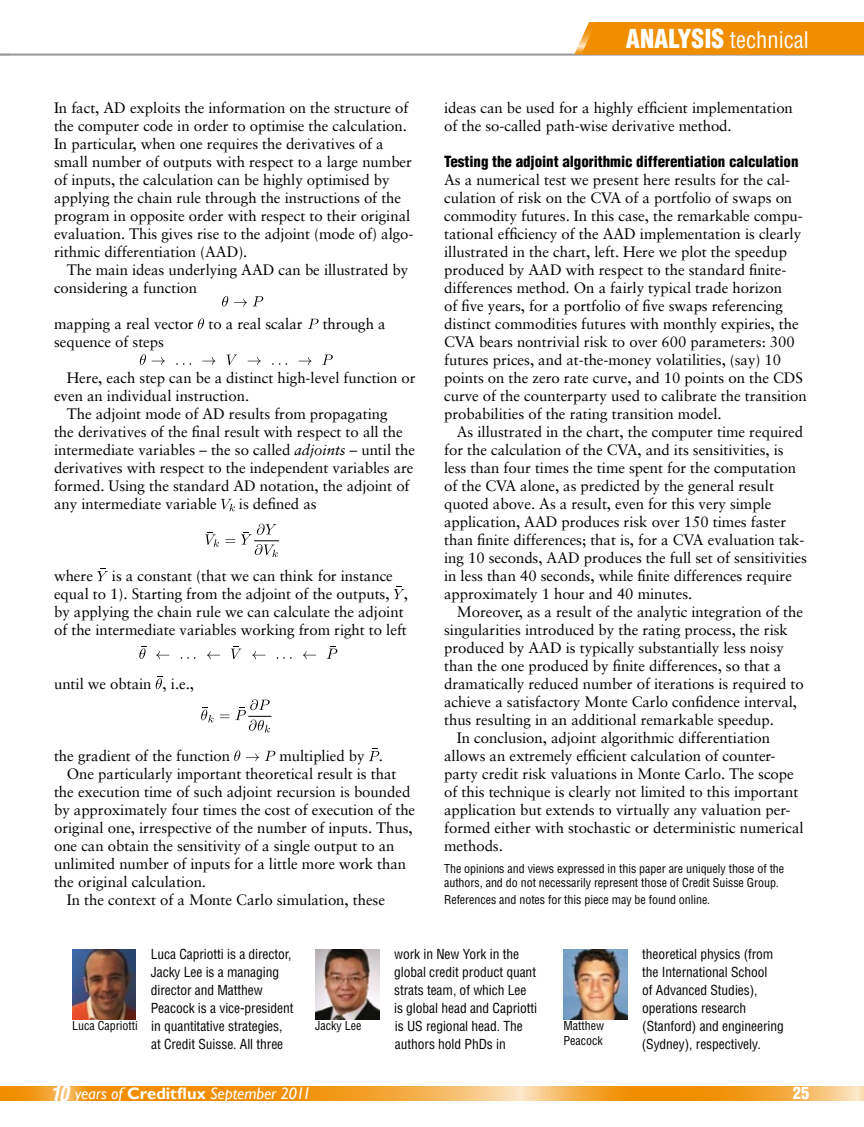
<style>
.page{position:relative;width:864px;height:1127px;background:#fff}
.page>*{position:absolute;margin:0;border:0;box-sizing:border-box;transform-origin:0 0}
.t1{font:condensed 22.5px "Helvetica LT Std";color:#fff}
.t2{font:italic 16.5px "Gill Sans";letter-spacing:-.01em;color:#fff}
.t3{font:900 condensed 16.5px "Helvetica LT Std";color:#fff}
.t4{font:15px/18px "Sabon LT";letter-spacing:-.005em;color:#000}
.t5{font:900 condensed 15px "Helvetica LT Std";letter-spacing:-.005em;color:#000}
.t6{font:condensed 13.5px/18px "Helvetica LT Std";letter-spacing:-.005em;color:#000}
.t7{font:condensed 12px/13.5px "Helvetica LT Std";letter-spacing:-.005em;color:#000}
.s1{font-style:italic}
.s2{font-weight:900;font-size:25.5px}
.s3{font-family:"Helvetica LT Std";font-weight:700;font-stretch:condensed;font-size:20.25px}
.s4{font-weight:700;font-style:normal}
</style>
<div class="page">
<hr style="left:0;top:54px;width:863px;height:1px;background:#9c9d9f">
<svg style="left:574px;top:22px;width:289px;height:32px;background:#f19108"></svg>
<svg style="left:222px;top:296px;width:6px;height:11px"></svg>
<svg style="left:234px;top:296px;width:29px;height:11px"></svg>
<svg style="left:198px;top:318px;width:6px;height:11px"></svg>
<svg style="left:308px;top:319px;width:10px;height:10px"></svg>
<svg style="left:140px;top:354px;width:6px;height:11px"></svg>
<svg style="left:152px;top:357px;width:13px;height:8px"></svg>
<svg style="left:176px;top:363px;width:15px;height:2px"></svg>
<svg style="left:202px;top:357px;width:13px;height:8px"></svg>
<svg style="left:227px;top:355px;width:10px;height:10px"></svg>
<svg style="left:247px;top:357px;width:14px;height:8px"></svg>
<svg style="left:298px;top:357px;width:13px;height:8px"></svg>
<svg style="left:322px;top:355px;width:11px;height:10px"></svg>
<svg style="left:221px;top:499px;width:14px;height:12px"></svg>
<svg style="left:205px;top:532px;width:14px;height:15px"></svg>
<svg style="left:241px;top:524px;width:38px;height:33px"></svg>
<svg style="left:97px;top:568px;width:11px;height:13px"></svg>
<svg style="left:393px;top:586px;width:11px;height:13px"></svg>
<svg style="left:139px;top:646px;width:7px;height:13px"></svg>
<svg style="left:156px;top:651px;width:13px;height:8px"></svg>
<svg style="left:207px;top:651px;width:13px;height:8px"></svg>
<svg style="left:231px;top:646px;width:10px;height:13px"></svg>
<svg style="left:252px;top:651px;width:13px;height:8px"></svg>
<svg style="left:276px;top:657px;width:15px;height:2px"></svg>
<svg style="left:303px;top:651px;width:13px;height:8px"></svg>
<svg style="left:326px;top:646px;width:11px;height:13px"></svg>
<svg style="left:156px;top:676px;width:7px;height:13px"></svg>
<svg style="left:201px;top:707px;width:12px;height:15px"></svg>
<svg style="left:220px;top:714px;width:9px;height:4px"></svg>
<svg style="left:235px;top:699px;width:36px;height:34px"></svg>
<svg style="left:234px;top:750px;width:6px;height:11px"></svg>
<svg style="left:246px;top:753px;width:13px;height:8px"></svg>
<svg style="left:265px;top:751px;width:10px;height:10px"></svg>
<svg style="left:368px;top:748px;width:11px;height:13px"></svg>
<img style="left:72px;top:950px;width:64px;height:69px">
<img style="left:315px;top:950px;width:64px;height:69px">
<img style="left:563px;top:950px;width:64px;height:69px">
<div style="left:30px;top:1086px;width:644px;height:15px;background:#f18e00"></div>
<svg style="left:299px;top:1086px;width:321px;height:15px;background:#f5b355"></svg>
<svg style="left:0;top:1086px;width:86px;height:15px"></svg>
<svg style="left:674px;top:1086px;width:189px;height:15px;background:#f4ab42"></svg>
<p class="t4" style="left:54px;top:99px;width:361px">In fact, AD exploits the information on the structure of the computer code in order to optimise the calculation.<br>In particular, when one requires the derivatives of a small number of outputs with respect to a large number of inputs, the calculation can be highly optimised by applying the chain rule through the instructions of the program in opposite order with respect to their original evaluation. This gives rise to the adjoint (mode of) algo&shy;rithmic differentiation (AAD).</p>
<p class="t4" style="left:54px;top:261px;width:355px;text-indent:13px">The main ideas underlying AAD can be illustrated by considering a function</p>
<p class="t4" style="left:54px;top:315px;width:250px">mapping a real vector to a real scalar</p>
<p class="t4" style="left:322px;top:315px;width:64px">through a</p>
<p class="t4" style="left:54px;top:333px;width:111px">sequence of steps</p>
<p class="t4" style="left:67px;top:369px;width:350px">Here, each step can be a distinct high-level function or</p>
<p class="t4" style="left:54px;top:387px;width:196px">even an individual instruction.</p>
<p class="t4" style="left:67px;top:405px;width:322px">The adjoint mode of AD results from propagating</p>
<p class="t4" style="left:54px;top:423px;width:350px">the derivatives of the final result with respect to all the</p>
<p class="t4" style="left:54px;top:441px;width:362px">intermediate variables – the so called <span class="s1">adjoints</span> – until the</p>
<p class="t4" style="left:54px;top:459px;width:361px">derivatives with respect to the independent variables are</p>
<p class="t4" style="left:54px;top:477px;width:357px">formed. Using the standard AD notation, the adjoint of</p>
<p class="t4" style="left:54px;top:495px;width:164px">any intermediate variable</p>
<p class="t4" style="left:239px;top:495px;width:79px">is defined as</p>
<p class="t4" style="left:54px;top:567px;width:355px;text-indent:58px">is a constant (that we can think for instance equal to 1). Starting from the adjoint of the outputs, , by applying the chain rule we can calculate the adjoint of the intermediate variables working from right to left</p>
<p class="t4" style="left:54px;top:675px;width:141px">until we obtain , i.e.,</p>
<p class="t4" style="left:54px;top:567px;width:40px">where</p>
<p class="t4" style="left:54px;top:747px;width:177px">the gradient of the function</p>
<p class="t4" style="left:279px;top:747px;width:105px">multiplied by .</p>
<p class="t4" style="left:67px;top:765px;width:331px">One particularly important theoretical result is that</p>
<p class="t4" style="left:54px;top:783px;width:358px">the execution time of such adjoint recursion is bounded</p>
<p class="t4" style="left:54px;top:801px;width:362px">by approximately four times the cost of execution of the</p>
<p class="t4" style="left:54px;top:819px;width:360px">original one, irrespective of the number of inputs. Thus,</p>
<p class="t4" style="left:54px;top:837px;width:342px">one can obtain the sensitivity of a single output to an</p>
<p class="t4" style="left:54px;top:855px;width:353px">unlimited number of inputs for a little more work than</p>
<p class="t4" style="left:54px;top:873px;width:153px">the original calculation.</p>
<p class="t4" style="left:67px;top:891px;width:319px">In the context of a Monte Carlo simulation, these</p>
<h1 class="t1" style="left:625px;top:26px;width:184px"><span class="s2">Analysis</span> technical</h1>
<p class="t4" style="left:444px;top:99px;width:350px">ideas can be used for a highly efficient implementation of the so-called path-wise derivative method.</p>
<p class="t5" style="left:444px;top:152px;width:356px">Testing the adjoint algorithmic differentiation calculation</p>
<p class="t4" style="left:444px;top:171px;width:364px">As a numerical test we present here results for the cal&shy;culation of risk on the CVA of a portfolio of swaps on commodity futures. In this case, the remarkable compu&shy;tational efficiency of the AAD implementation is clearly illustrated in the chart, left. Here we plot the speedup produced by AAD with respect to the standard finite&shy;differences method. On a fairly typical trade horizon<br>of five years, for a portfolio of five swaps referencing distinct commodities futures with monthly expiries, the CVA bears nontrivial risk to over 600 parameters: 300 futures prices, and at-the-money volatilities, (say) 10 points on the zero rate curve, and 10 points on the CDS curve of the counterparty used to calibrate the transition probabilities of the rating transition model.</p>
<p class="t4" style="left:444px;top:423px;width:364px;text-indent:13px">As illustrated in the chart, the computer time required for the calculation of the CVA, and its sensitivities, is less than four times the time spent for the computation of the CVA alone, as predicted by the general result quoted above. As a result, even for this very simple application, AAD produces risk over 150 times faster than finite differences; that is, for a CVA evaluation tak&shy;ing 10 seconds, AAD produces the full set of sensitivities in less than 40 seconds, while finite differences require approximately 1 hour and 40 minutes.</p>
<p class="t4" style="left:456px;top:603px;width:347px">Moreover, as a result of the analytic integration of the</p>
<p class="t4" style="left:444px;top:621px;width:345px">singularities introduced by the rating process, the risk</p>
<p class="t4" style="left:444px;top:639px;width:341px">produced by AAD is typically substantially less noisy</p>
<p class="t4" style="left:444px;top:657px;width:338px">than the one produced by finite differences, so that a</p>
<p class="t4" style="left:444px;top:675px;width:361px">dramatically reduced number of iterations is required to</p>
<p class="t4" style="left:444px;top:693px;width:354px">achieve a satisfactory Monte Carlo confidence interval,</p>
<p class="t4" style="left:444px;top:711px;width:331px">thus resulting in an additional remarkable speedup.</p>
<p class="t4" style="left:456px;top:729px;width:314px">In conclusion, adjoint algorithmic differentiation</p>
<p class="t4" style="left:444px;top:747px;width:333px">allows an extremely efficient calculation of counter-</p>
<p class="t4" style="left:444px;top:765px;width:351px">party credit risk valuations in Monte Carlo. The scope</p>
<p class="t4" style="left:444px;top:783px;width:356px">of this technique is clearly not limited to this important</p>
<p class="t4" style="left:444px;top:801px;width:348px">application but extends to virtually any valuation per-</p>
<p class="t4" style="left:444px;top:819px;width:361px">formed either with stochastic or deterministic numerical</p>
<p class="t4" style="left:444px;top:837px;width:60px">methods.</p>
<p class="t7" style="left:444px;top:862px;width:341px">The opinions and views expressed in this paper are uniquely those of the authors, and do not necessarily represent those of Credit Suisse Group.</p>
<p class="t7" style="left:444px;top:893px;width:267px">References and notes for this piece may be found online.</p>
<p class="t6" style="left:151px;top:945px;width:144px">Luca Capriotti is a director,<br>Jacky Lee is a managing director and Matthew<br>Peacock is a vice-president in quantitative strategies, at Credit Suisse. All three</p>
<p class="t6" style="left:394px;top:945px;width:144px">work in New York in the global credit product quant strats team, of which Lee is global head and Capriotti is US regional head. The authors hold PhDs in</p>
<p class="t6" style="left:641px;top:945px;width:143px">theoretical physics (from the International School<br>of Advanced Studies), operations research (Stanford) and engineering (Sydney), respectively.</p>
<p class="t7" style="left:72px;top:1019px;width:67px">Luca Capriotti</p>
<p class="t7" style="left:315px;top:1019px;width:48px">Jacky Lee</p>
<p class="t7" style="left:563px;top:1019px;width:42px;line-height:14.4px">Matthew<br>Peacock</p>
<p class="t2" style="left:50px;top:1084px;width:262px"><span class="s3">10</span> years of <span class="s4">Creditflux</span> September 2011</p>
<p class="t3" style="left:792px;top:1083px;width:18px">25</p>
</div>
